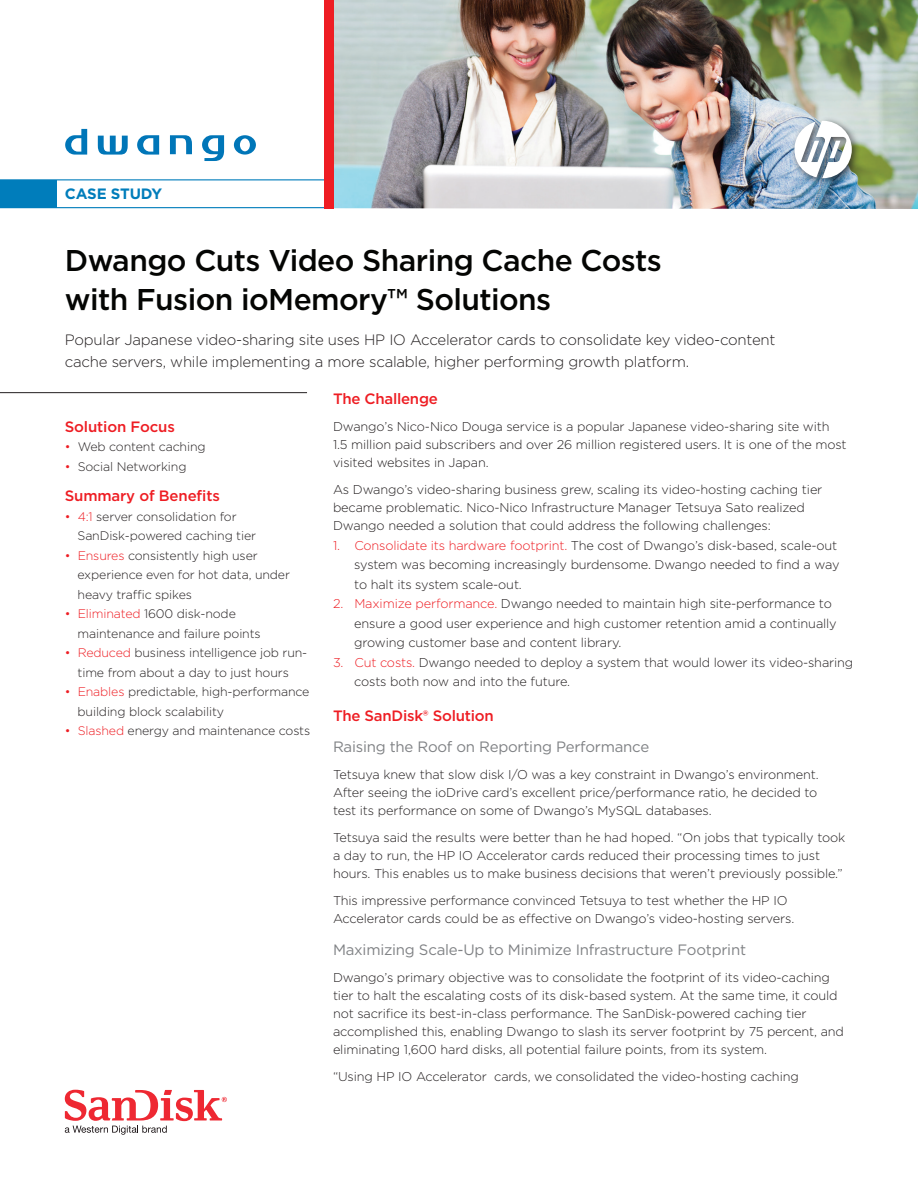
<style>
.page{position:relative;width:918px;height:1188px;background:#fff}
.page>*{position:absolute;margin:0;border:0;box-sizing:border-box;transform-origin:0 0}
.Front_Title_Name{font:500 30px/39px "Gotham";letter-spacing:-.02em;color:#040503}
.Front_Subhead_title{font:300 15px/22.5px "Gotham";letter-spacing:-.015em;color:#231f20}
.Body_Subhead_2{font:15px "Gotham";letter-spacing:-.015em;color:#808285}
.Body-Subhead{font:500 15px "Gotham";letter-spacing:-.015em;color:#ee1d23}
.Front_Sidebar_headli{font:500 15px "Gotham";letter-spacing:-.01em;color:#ee1d23}
.t1{font:700 15px "Gotham";letter-spacing:-.01em;color:#007dbb}
.Body-text_run{font:300 12.75px/18px "Gotham";letter-spacing:-.01em;color:#231f20}
.t2{font:300 12.75px "Gotham";color:#ee1d23}
.t3{font:300 12.3px/19.5px "Gotham";letter-spacing:-.01em;color:#231f20}
.t4{font:300 12.3px "Gotham";color:#ee1d23}
.s1{color:#ee1d23}
</style>
<div class="page">
<svg style="left:0;top:179px;width:324px;height:29px"></svg>
<div style="left:0;top:180px;width:57px;height:27px;background:#007dbb"></div>
<img style="left:324px;top:0;width:594px;height:209px">
<div style="left:324px;top:0;width:10px;height:208px;background:#ee1d23"></div>
<svg style="left:137px;top:135px;width:22px;height:20px"></svg>
<svg style="left:65px;top:129px;width:22px;height:26px"></svg>
<svg style="left:170px;top:135px;width:22px;height:19px"></svg>
<svg style="left:202px;top:135px;width:22px;height:26px"></svg>
<svg style="left:234px;top:135px;width:22px;height:20px"></svg>
<svg style="left:98px;top:136px;width:30px;height:19px"></svg>
<div style="left:790px;top:116px;width:71px;height:72px;background:#231f20;opacity:.75"></div>
<svg style="left:794px;top:121px;width:58px;height:57px"></svg>
<svg style="left:65px;top:1090px;width:162px;height:45px"></svg>
<hr style="left:0;top:392px;width:307px;height:1px;background:#231f20">
<p class="t1" style="left:65px;top:184px;width:99px">CASE STUDY</p>
<p class="Front_Title_Name" style="left:65px;top:241px;width:599px">Dwango Cuts Video Sharing Cache Costs with Fusion ioMemory™ Solutions</p>
<p class="Front_Subhead_title" style="left:65px;top:328px;width:712px">Popular Japanese video-sharing site uses HP IO Accelerator cards to consolidate key video-content cache servers, while implementing a more scalable, higher performing growth platform.</p>
<p class="Front_Sidebar_headli" style="left:65px;top:416px;width:112px">Solution Focus</p>
<p class="t3" style="left:78px;top:437px;width:129px">Web content caching</p>
<p class="t4" style="left:65px;top:439px;width:7px">•</p>
<p class="t3" style="left:78px;top:456px;width:110px">Social Networking</p>
<p class="t4" style="left:65px;top:458px;width:7px">•</p>
<p class="Front_Sidebar_headli" style="left:65px;top:486px;width:157px">Summary of Benefits</p>
<p class="t3" style="left:78px;top:506px;width:161px"><span class="s1">4:1</span> server consolidation for</p>
<p class="t4" style="left:65px;top:509px;width:7px">•</p>
<p class="t4" style="left:65px;top:548px;width:7px">•</p>
<p class="t4" style="left:65px;top:606px;width:7px">•</p>
<p class="t4" style="left:65px;top:645px;width:7px">•</p>
<p class="t4" style="left:65px;top:684px;width:7px">•</p>
<p class="t4" style="left:65px;top:723px;width:7px">•</p>
<p class="t3" style="left:78px;top:526px;width:180px">SanDisk-powered caching tier</p>
<p class="t3" style="left:78px;top:545px;width:182px"><span class="s1">Ensures</span> consistently high user</p>
<p class="t3" style="left:78px;top:565px;width:214px">experience even for hot data, under heavy traffic spikes</p>
<p class="t3" style="left:78px;top:604px;width:160px"><span class="s1">Eliminated</span> 1600 disk-node</p>
<p class="t3" style="left:78px;top:623px;width:185px">maintenance and failure points</p>
<p class="t3" style="left:78px;top:662px;width:213px">time from about a day to just hours</p>
<p class="t3" style="left:78px;top:643px;width:231px"><span class="s1">Reduced</span> business intelligence job run-</p>
<p class="t3" style="left:78px;top:682px;width:233px"><span class="s1">Enables</span> predictable, high-performance</p>
<p class="t3" style="left:78px;top:701px;width:148px">building block scalability</p>
<p class="t3" style="left:78px;top:721px;width:234px"><span class="s1">Slashed</span> energy and maintenance costs</p>
<p class="Body-Subhead" style="left:333px;top:389px;width:106px">The Challenge</p>
<p class="Body-text_run" style="left:333px;top:418px;width:515px">Dwango s’ Nico-Nico Douga service is a popular Japanese video-sharing site with<br>1.5 million paid subscribers and over 26 million registered users It. is one of the most visited websites in Japan.</p>
<p class="Body-text_run" style="left:333px;top:481px;width:491px">As Dwango s’ video-sharing business grew, scaling its video-hosting caching tier became problematic. Nico-Nico Infrastructure Manager Tetsuya Sato realized<br>Dwango needed a solution that could address the following challenges:</p>
<p class="Body-text_run" style="left:354px;top:536px;width:484px"><span class="s1">Consolidate its hardware footprint.</span> The cost of Dwango s’ disk-based, scale-out</p>
<p class="t2" style="left:333px;top:537px;width:9px">1.</p>
<p class="t2" style="left:333px;top:596px;width:12px">2.</p>
<p class="t2" style="left:333px;top:654px;width:12px">3.</p>
<p class="Body-text_run" style="left:354px;top:555px;width:487px;line-height:19.5px">system was becoming increasingly burdensome. Dwango needed to find a way to halt its system scale-out.</p>
<p class="Body-text_run" style="left:354px;top:595px;width:479px"><span class="s1">Maximize performance.</span> Dwango needed to maintain high site-performance to</p>
<p class="Body-text_run" style="left:354px;top:613px;width:484px;line-height:19.5px">ensure a good user experience and high customer retention amid a continually growing customer base and content library.</p>
<p class="Body-text_run" style="left:354px;top:653px;width:500px"><span class="s1">Cut costs.</span> Dwango needed to deploy a system that would lower its video-sharing</p>
<p class="Body-text_run" style="left:354px;top:673px;width:217px">costs both now and into the future.</p>
<p class="Body-Subhead" style="left:333px;top:706px;width:162px">The SanDisk® Solution</p>
<p class="Body_Subhead_2" style="left:333px;top:737px;width:318px">Raising the Roof on Reporting Performance</p>
<p class="Body-text_run" style="left:333px;top:765px;width:487px;text-align:justify">Tetsuya knew that slow disk O/ I was a key constraint in Dwango s’ environment.<br>After seeing the ioDrive card s’ excellent price/performance ratio, he decided to test its performance on some of Dwango s’ MySQL databases.</p>
<p class="Body-text_run" style="left:333px;top:828px;width:514px">Tetsuya said the results were better than he had hoped “. On jobs that typically took a day to run, the HP IO Accelerator cards reduced their processing times to just hours. This enables us to make business decisions that weren t’ previously possible “.</p>
<p class="Body-text_run" style="left:333px;top:891px;width:463px">This impressive performance convinced Tetsuya to test whether the HP IO<br>Accelerator cards could be as effective on Dwango s’ video-hosting servers.</p>
<p class="Body_Subhead_2" style="left:333px;top:940px;width:415px">Maximizing Scale-Up to Minimize Infrastructure Footprint</p>
<p class="Body-text_run" style="left:333px;top:968px;width:513px">Dwango s’ primary objective was to consolidate the footprint of its video-caching tier to halt the escalating costs of its disk-based system. At the same time it, could not sacrifice its best-in-class performance. The SanDisk-powered caching tier accomplished this, enabling Dwango to slash its server footprint by 75 percent, and eliminating 1,600 hard disks, all potential failure points, from its system.</p>
<p class="Body-text_run" style="left:494px;top:1067px;width:306px">cards, we consolidated the video-hosting caching</p>
<p class="Body-text_run" style="left:333px;top:1067px;width:155px">“Using HP IO Accelerator</p>
</div>
